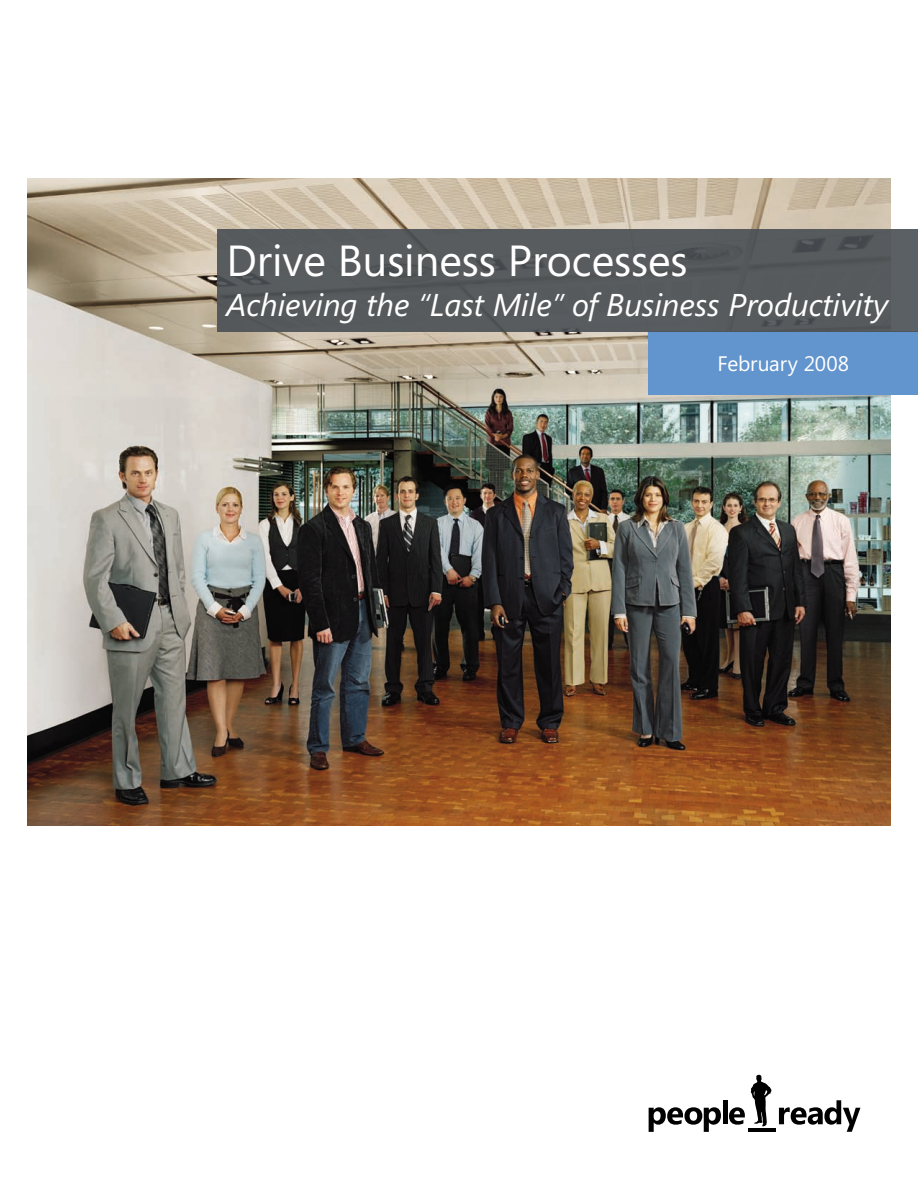
<style>
.page{position:relative;width:918px;height:1188px;background:#fff}
.page>*{position:absolute;margin:0;border:0;box-sizing:border-box;transform-origin:0 0}
.t1{font:43.5px "Segoe";color:#fff}
.t2{font:italic 31.5px "Segoe";color:#fff}
.t3{font:21px "Segoe";letter-spacing:-.005em;color:#fff}
</style>
<div class="page">
<img style="left:28px;top:178px;width:863px;height:647px">
<div style="left:649px;top:332px;width:269px;height:63px;background:#6294cd"></div>
<div style="left:218px;top:230px;width:700px;height:102px;background:#575b5d"></div>
<svg style="left:649px;top:1107px;width:72px;height:25px"></svg>
<hr style="left:723px;top:1100px;width:4px;height:24px;background:#000">
<svg style="left:729px;top:1107px;width:16px;height:18px"></svg>
<hr style="left:748px;top:1129px;width:27px;height:3px;background:#000">
<svg style="left:779px;top:1100px;width:81px;height:32px"></svg>
<svg style="left:751px;top:1075px;width:21px;height:51px"></svg>
<p class="t1" style="left:226px;top:230px;width:462px">Drive Business Processes</p>
<p class="t2" style="left:226px;top:283px;width:663px">Achieving the “Last Mile” of Business Productivity</p>
<p class="t3" style="left:717px;top:349px;width:133px">February 2008</p>
</div>
